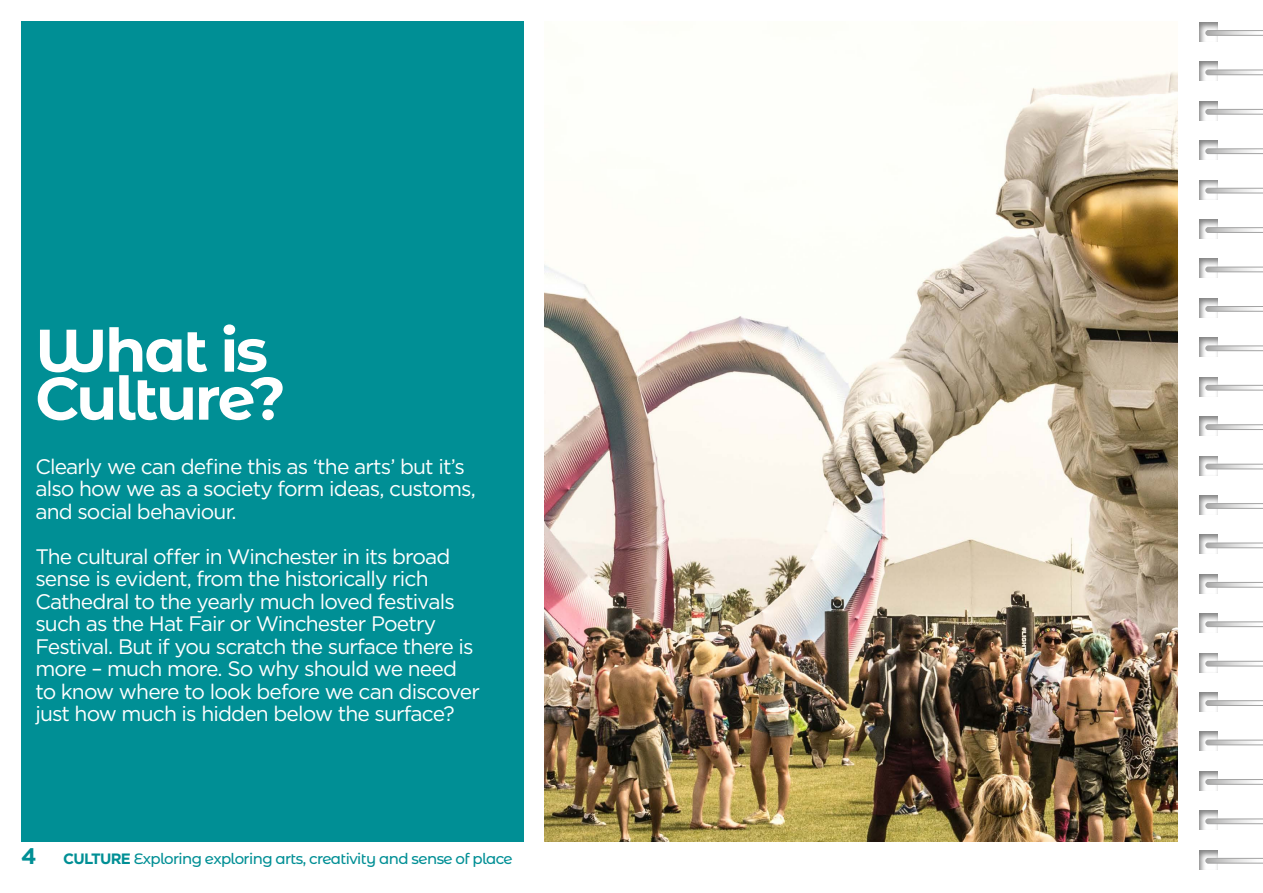
<style>
.page{position:relative;width:1263px;height:893px;background:#fff}
.page>*{position:absolute;margin:0;border:0;box-sizing:border-box;transform-origin:0 0}
.t1{font:700 60px/48px "Montserrat Alternates";letter-spacing:-.04em;color:#fff}
.t2{font:21px/22.5px "Gotham";letter-spacing:-.04em;color:#fff}
.t3{font:500 15px "Montserrat Alternates";letter-spacing:-.04em;color:#008f95}
.s1{font-family:"Gotham";font-weight:700;font-size:22.5px}
.s2{font-family:"Gotham";font-weight:700}
</style>
<div class="page">
<div style="left:21px;top:21px;width:502px;height:821px;background:#008f95"></div>
<img style="left:545px;top:71px;width:633px;height:771px">
<div style="left:1186px;top:10px;width:47px;height:33px;background:#000;opacity:.5"></div>
<div style="left:1186px;top:50px;width:47px;height:33px;background:#000;opacity:.5"></div>
<div style="left:1186px;top:89px;width:47px;height:33px;background:#000;opacity:.5"></div>
<div style="left:1186px;top:128px;width:47px;height:33px;background:#000;opacity:.5"></div>
<div style="left:1186px;top:168px;width:47px;height:33px;background:#000;opacity:.5"></div>
<div style="left:1186px;top:207px;width:47px;height:33px;background:#000;opacity:.5"></div>
<div style="left:1186px;top:247px;width:47px;height:33px;background:#000;opacity:.5"></div>
<div style="left:1186px;top:286px;width:47px;height:33px;background:#000;opacity:.5"></div>
<div style="left:1186px;top:326px;width:47px;height:33px;background:#000;opacity:.5"></div>
<div style="left:1186px;top:365px;width:47px;height:33px;background:#000;opacity:.5"></div>
<div style="left:1186px;top:404px;width:47px;height:33px;background:#000;opacity:.5"></div>
<div style="left:1186px;top:444px;width:47px;height:33px;background:#000;opacity:.5"></div>
<div style="left:1186px;top:483px;width:47px;height:33px;background:#000;opacity:.5"></div>
<div style="left:1186px;top:523px;width:47px;height:33px;background:#000;opacity:.5"></div>
<div style="left:1186px;top:562px;width:47px;height:33px;background:#000;opacity:.5"></div>
<div style="left:1186px;top:601px;width:47px;height:33px;background:#000;opacity:.5"></div>
<div style="left:1186px;top:641px;width:47px;height:33px;background:#000;opacity:.5"></div>
<div style="left:1186px;top:680px;width:47px;height:33px;background:#000;opacity:.5"></div>
<div style="left:1186px;top:720px;width:47px;height:33px;background:#000;opacity:.5"></div>
<div style="left:1186px;top:759px;width:47px;height:33px;background:#000;opacity:.5"></div>
<div style="left:1186px;top:799px;width:47px;height:33px;background:#000;opacity:.5"></div>
<div style="left:1186px;top:838px;width:47px;height:33px;background:#000;opacity:.5"></div>
<svg style="left:1205px;top:30px;width:58px;height:6px"></svg>
<svg style="left:1205px;top:70px;width:58px;height:5px"></svg>
<svg style="left:1205px;top:109px;width:58px;height:6px"></svg>
<svg style="left:1205px;top:148px;width:58px;height:6px"></svg>
<svg style="left:1205px;top:188px;width:58px;height:5px"></svg>
<svg style="left:1205px;top:227px;width:58px;height:6px"></svg>
<svg style="left:1205px;top:267px;width:58px;height:5px"></svg>
<svg style="left:1205px;top:306px;width:58px;height:6px"></svg>
<svg style="left:1205px;top:346px;width:58px;height:5px"></svg>
<svg style="left:1205px;top:385px;width:58px;height:5px"></svg>
<svg style="left:1205px;top:424px;width:58px;height:6px"></svg>
<svg style="left:1205px;top:464px;width:58px;height:5px"></svg>
<svg style="left:1205px;top:503px;width:58px;height:6px"></svg>
<svg style="left:1205px;top:543px;width:58px;height:5px"></svg>
<svg style="left:1205px;top:582px;width:58px;height:6px"></svg>
<svg style="left:1205px;top:621px;width:58px;height:6px"></svg>
<svg style="left:1205px;top:661px;width:58px;height:5px"></svg>
<svg style="left:1205px;top:700px;width:58px;height:6px"></svg>
<svg style="left:1205px;top:740px;width:58px;height:5px"></svg>
<svg style="left:1205px;top:779px;width:58px;height:6px"></svg>
<svg style="left:1205px;top:819px;width:58px;height:5px"></svg>
<svg style="left:1205px;top:858px;width:58px;height:5px"></svg>
<h1 class="t1" style="left:35px;top:323px;width:252px">What is<br>Culture?</h1>
<p class="t2" style="left:35px;top:455px;width:442px">Clearly we can define this as ‘the arts’ but it’s also how we as a society form ideas, customs, and social behaviour.</p>
<p class="t2" style="left:35px;top:545px;width:446px">The cultural offer in Winchester in its broad sense is evident, from the historically rich Cathedral to the yearly much loved festivals such as the Hat Fair or Winchester Poetry Festival. But if you scratch the surface there is more – much more. So why should we need to know where to look before we can discover just how much is hidden below the surface?</p>
<p class="t3" style="left:21px;top:848px;width:493px"><span class="s1">4</span> <span class="s2">CULTURE</span> Exploring exploring arts, creativity and sense of place</p>
</div>
